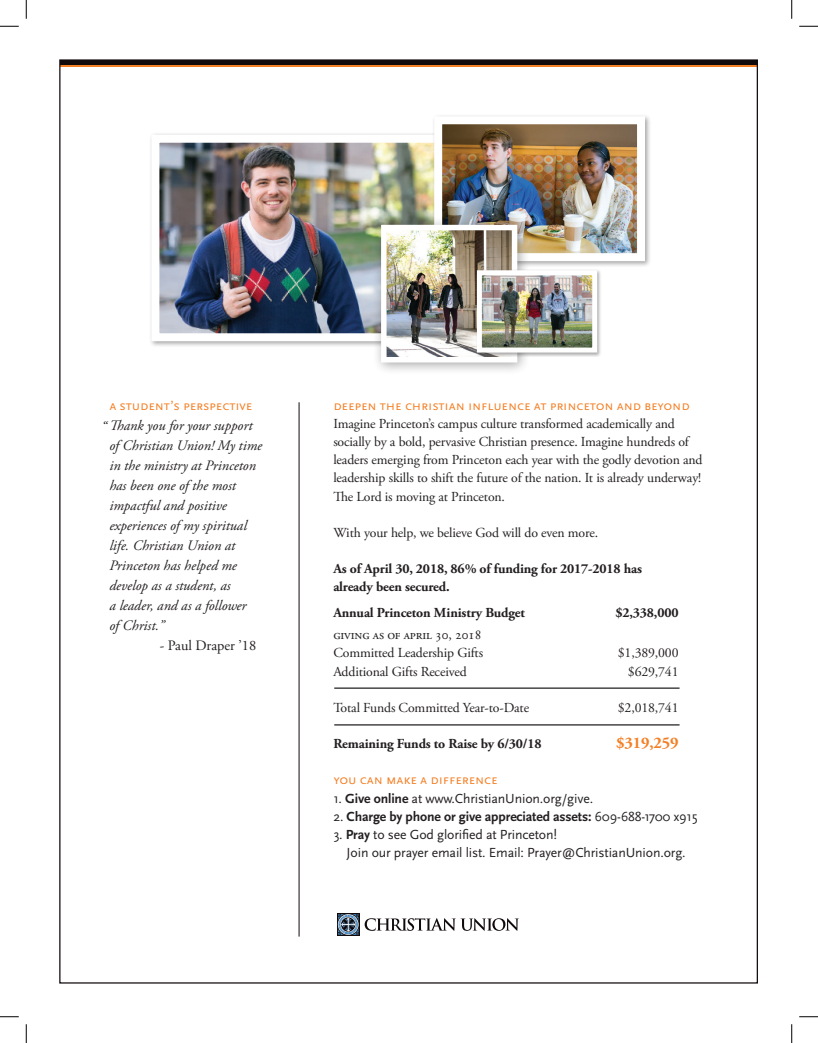
<style>
.page{position:relative;width:818px;height:1043px;background:#fff}
.page>*{position:absolute;margin:0;border:0;box-sizing:border-box;transform-origin:0 0}
.t1{font:700 16.25px "Adobe Garamond Pro";letter-spacing:-.01em;color:#f48026}
.t2{font:italic 14.38px/20px "Adobe Garamond Pro";color:#231f20}
.t3{font:14.38px "Adobe Garamond Pro";letter-spacing:-.005em;color:#231f20}
.t4{font:13.75px/18.1px "Adobe Garamond Pro";letter-spacing:-.01em;color:#231f20}
.t5{font:700 13.75px/18.1px "Adobe Garamond Pro";letter-spacing:-.01em;color:#231f20}
.t6{font:13.75px/18.1px "Scala Sans OT";letter-spacing:-.01em;color:#231f20}
.t7{font:13.75px "Scala Sans OT";letter-spacing:-.01em;color:#f48026}
.t8{font:700 13.75px "Scala Sans OT";letter-spacing:-.01em;color:#231f20}
.s1{font-weight:700}
.s2{font-weight:400}
</style>
<div class="page">
<div style="left:60px;top:62px;width:697px;height:5px;background:#f48026"></div>
<div style="left:60px;top:60px;width:697px;height:5px;background:#110a0c"></div>
<hr style="left:334px;top:687px;width:345px;height:1px;background:#231f20">
<hr style="left:334px;top:724px;width:345px;height:1px;background:#231f20">
<svg style="left:364px;top:918px;width:155px;height:12px"></svg>
<svg style="left:337px;top:913px;width:22px;height:22px"></svg>
<svg style="left:338px;top:913px;width:20px;height:22px"></svg>
<div style="left:149px;top:132px;width:310px;height:216px;background:#231f20;opacity:.4"></div>
<img style="left:160px;top:144px;width:271px;height:188px">
<div style="left:151px;top:135px;width:301px;height:206px;border:8px solid #fff"></div>
<div style="left:431px;top:113px;width:220px;height:155px;background:#231f20;opacity:.4"></div>
<img style="left:443px;top:125px;width:193px;height:127px">
<div style="left:434px;top:116px;width:211px;height:145px;border:8px solid #fff"></div>
<div style="left:372px;top:216px;width:158px;height:159px;background:#231f20;opacity:.4"></div>
<img style="left:387px;top:231px;width:124px;height:125px">
<div style="left:381px;top:225px;width:136px;height:137px;border:5px solid #fff"></div>
<div style="left:475px;top:269px;width:127px;height:88px;background:#231f20;opacity:.4"></div>
<img style="left:483px;top:276px;width:108px;height:70px">
<div style="left:477px;top:270px;width:120px;height:82px;border:5px solid #fff"></div>
<hr style="left:299px;top:402px;width:1px;height:534px;background:#110a0c">
<svg style="left:0;top:25px;width:19px;height:2px"></svg>
<svg style="left:799px;top:25px;width:19px;height:2px"></svg>
<svg style="left:0;top:1016px;width:19px;height:1px"></svg>
<svg style="left:799px;top:1016px;width:19px;height:1px"></svg>
<svg style="left:25px;top:0;width:2px;height:19px"></svg>
<svg style="left:25px;top:1024px;width:2px;height:18px"></svg>
<svg style="left:791px;top:0;width:1px;height:19px"></svg>
<svg style="left:791px;top:1024px;width:1px;height:18px"></svg>
<p class="t7" style="left:109px;top:398px;width:144px">a student’s perspective</p>
<p class="t2" style="left:109px;top:416px;width:154px;text-indent:-8px">“ Thank you for your support of Christian Union! My time in the ministry at Princeton has been one of the most impactful and positive experiences of my spiritual life. Christian Union at<br>Princeton has helped me develop as a student, as<br>a leader, and as a follower<br>of Christ.”</p>
<p class="t3" style="left:160px;top:637px;width:98px">- Paul Draper ’18</p>
<p class="t7" style="left:333px;top:398px;width:358px">deepen the christian influence at princeton and beyond</p>
<p class="t4" style="left:333px;top:415px;width:371px">Imagine Princeton’s campus culture transformed academically and socially by a bold, pervasive Christian presence. Imagine hundreds of leaders emerging from Princeton each year with the godly devotion and leadership skills to shift the future of the nation. It is already underway!<br>The Lord is moving at Princeton.</p>
<p class="t4" style="left:333px;top:524px;width:266px">With your help, we believe God will do even more.</p>
<p class="t5" style="left:333px;top:560px;width:310px">As of April 30, 2018, 86% of funding for 2017-2018 has already been secured.</p>
<p class="t5" style="left:333px;top:603px;width:193px">Annual Princeton Ministry Budget</p>
<p class="t5" style="left:615px;top:603px;width:65px">$2,338,000</p>
<p class="t4" style="left:333px;top:626px;width:151px">giving as of april 30, 2018<br>Committed Leadership Gifts</p>
<p class="t4" style="left:618px;top:644px;width:62px">$1,389,000</p>
<p class="t4" style="left:333px;top:662px;width:135px">Additional Gifts Received</p>
<p class="t4" style="left:628px;top:662px;width:52px">$629,741</p>
<p class="t4" style="left:333px;top:699px;width:197px">Total Funds Committed Year-to-Date</p>
<p class="t4" style="left:618px;top:699px;width:62px">$2,018,741</p>
<p class="t5" style="left:333px;top:735px;width:210px">Remaining Funds to Raise by 6/30/18</p>
<p class="t1" style="left:616px;top:733px;width:64px">$319,259</p>
<p class="t7" style="left:333px;top:772px;width:166px">you can make a difference</p>
<p class="t6" style="left:333px;top:789px;width:261px">1. <span class="s1">Give online</span> at www.ChristianUnion.org/give.</p>
<p class="t8" style="left:333px;top:808px;width:365px"><span class="s2">2.</span> Charge by phone or give appreciated assets: <span class="s2">609-688-1700 x915</span></p>
<p class="t6" style="left:346px;top:825px;width:340px;text-indent:-13px">3. <span class="s1">Pray</span> to see God glorified at Princeton!<br>Join our prayer email list. Email: Prayer@ChristianUnion.org.</p>
</div>
